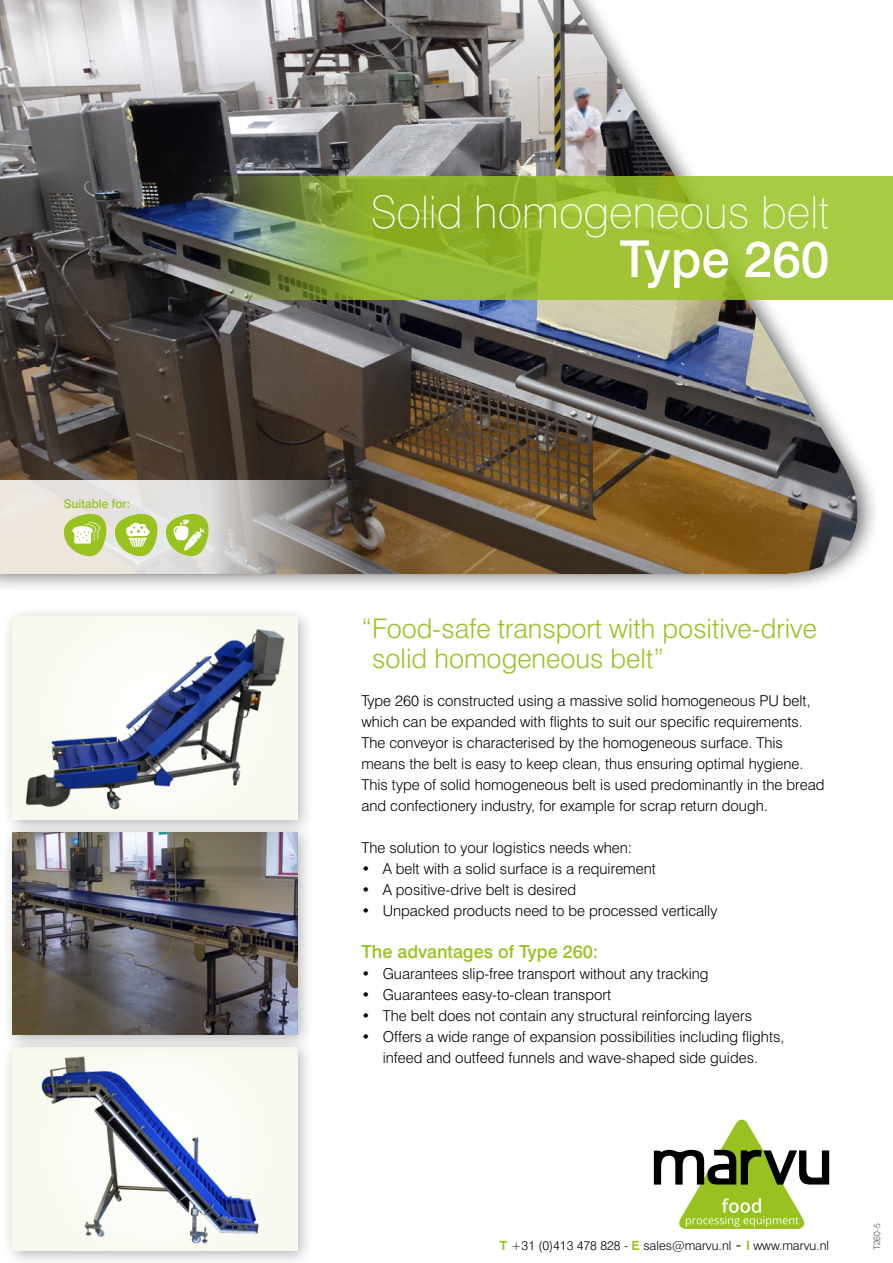
<style>
.page{position:relative;width:893px;height:1263px;background:#fff}
.page>*{position:absolute;margin:0;border:0;box-sizing:border-box;transform-origin:0 0}
.t1{font:500 51px "Swiss 721 BT";color:#fff}
.t2{font:100 45px "Swiss 721 BT";color:#fff}
.t3{font:300 27px/30px "Swiss 721 BT";color:#98c220}
.t4{font:500 18px "Swiss 721 BT";color:#98c220}
.t5{font:300 15px/21px "Swiss 721 BT";color:#000}
.t6{font:300 12.6px "Swiss 721 BT";color:#000}
.t7{font:500 12px "Swiss 721 BT";color:#98c220}
.t8{font:300 9px "Swiss 721 BT";color:#575756}
.s1{font-weight:700;color:#98c220}
.s2{font-family:"Minion Pro";font-weight:400;font-size:18px}
</style>
<div class="page">
<svg style="left:654px;top:1119px;width:175px;height:110px"></svg>
<div style="left:1px;top:1036px;width:314px;height:227px;background:#000;opacity:.3"></div>
<img style="left:13px;top:1052px;width:285px;height:198px">
<div style="left:0;top:0;width:880px;height:593px;background:#000;opacity:.6"></div>
<img style="left:0;top:0;width:858px;height:480px">
<svg style="left:0;top:480px;width:880px;height:94px;background:#948169"></svg>
<img style="left:0;top:176px;width:893px;height:124px">
<svg style="left:63px;top:513px;width:44px;height:44px;background:#bfd578"></svg>
<svg style="left:114px;top:513px;width:44px;height:44px;background:#bed57a"></svg>
<svg style="left:165px;top:513px;width:44px;height:44px;background:#bed57b"></svg>
<div style="left:1px;top:821px;width:314px;height:231px;background:#000;opacity:.3"></div>
<img style="left:13px;top:836px;width:285px;height:199px">
<div style="left:1px;top:605px;width:314px;height:231px;background:#000;opacity:.3"></div>
<img style="left:13px;top:617px;width:285px;height:202px">
<p class="t7" style="left:64px;top:496px;width:68px">Suitable for:</p>
<h2 class="t2" style="left:371px;top:184px;width:460px">Solid homogeneous belt</h2>
<h1 class="t1" style="left:620px;top:228px;width:211px">Type 260</h1>
<h3 class="t3" style="left:372px;top:613px;width:446px;text-indent:-11px">“Food-safe transport with positive-drive solid homogeneous belt”</h3>
<p class="t5" style="left:361px;top:690px;width:464px">Type 260 is constructed using a massive solid homogeneous PU belt, which can be expanded with flights to suit our specific requirements.<br>The conveyor is characterised by the homogeneous surface. This means the belt is easy to keep clean, thus ensuring optimal hygiene.<br>This type of solid homogeneous belt is used predominantly in the bread and confectionery industry, for example for scrap return dough.</p>
<p class="t5" style="left:361px;top:837px;width:272px">The solution to your logistics needs when:</p>
<p class="t5" style="left:361px;top:858px;width:296px">• A belt with a solid surface is a requirement</p>
<p class="t5" style="left:361px;top:879px;width:216px">• A positive-drive belt is desired</p>
<p class="t5" style="left:361px;top:900px;width:357px">• Unpacked products need to be processed vertically</p>
<p class="t4" style="left:361px;top:941px;width:238px">The advantages of Type 260:</p>
<p class="t5" style="left:361px;top:963px;width:349px">• Guarantees slip-free transport without any tracking</p>
<p class="t5" style="left:361px;top:984px;width:251px">• Guarantees easy-to-clean transport</p>
<p class="t5" style="left:361px;top:1005px;width:392px">• The belt does not contain any structural reinforcing layers</p>
<p class="t5" style="left:361px;top:1026px;width:425px;text-align:center">• Offers a wide range of expansion possibilities including flights, infeed and outfeed funnels and wave-shaped side guides.</p>
<p class="t6" style="left:500px;top:1238px;width:331px"><span class="s1">T</span> +31 (0)413 478 828 - <span class="s1">E</span> sales@marvu.nl <span class="s2">-</span> <span class="s1">I</span> www.marvu.nl</p>
<p class="t8" style="left:871px;top:1250px;width:28px;rotate:-90deg">T260-5</p>
</div>
